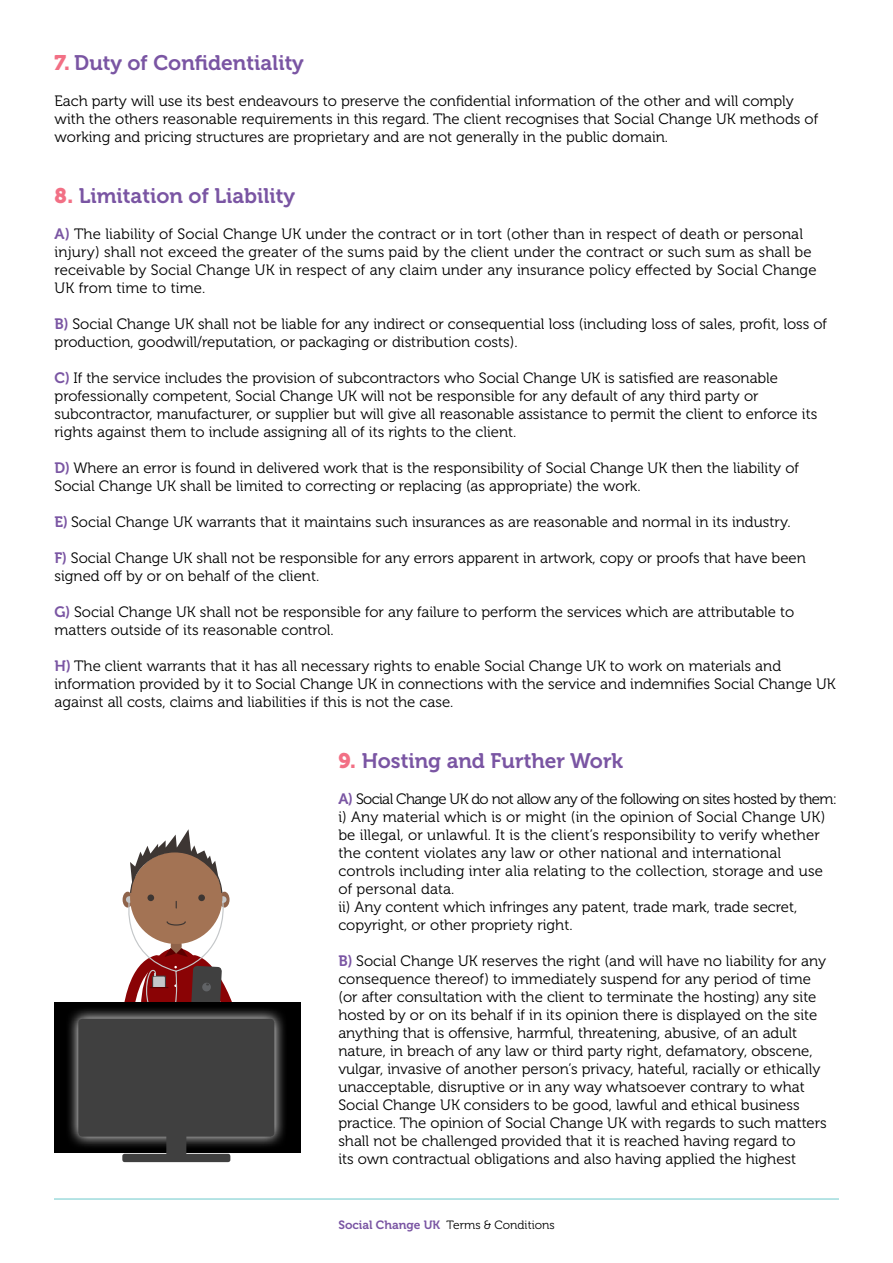
<style>
.page{position:relative;width:893px;height:1263px;background:#fff}
.page>*{position:absolute;margin:0;border:0;box-sizing:border-box;transform-origin:0 0}
.t1{font:21px "Museo 700";color:#7a55a3}
.t2{font:15px/18px "Museo 300";color:#000}
.t3{font:15px "Museo 300";letter-spacing:-.04em;color:#000}
.t4{font:12px "Museo 300";color:#000}
.s1{font-family:"Museo 900";color:#f27085}
.s2{font-family:"Museo 700";color:#7a55a3}
</style>
<div class="page">
<hr style="left:54px;top:1199px;width:785px;height:1px;background:#6dc9cb">
<div style="left:219px;top:892px;width:11px;height:15px;background:#8f634a;border-radius:50%"></div>
<div style="left:123px;top:892px;width:10px;height:15px;background:#8f634a;border-radius:50%"></div>
<div style="left:126px;top:896px;width:7px;height:7px;background:#c4c7c9;border-radius:50%"></div>
<svg style="left:220px;top:896px;width:7px;height:7px"></svg>
<div style="left:130px;top:852px;width:92px;height:92px;background:#a37354;border-radius:50%"></div>
<div style="left:147px;top:894px;width:7px;height:7px;background:#3d3633;border-radius:50%"></div>
<div style="left:198px;top:894px;width:7px;height:7px;background:#3d3633;border-radius:50%"></div>
<svg style="left:129px;top:829px;width:94px;height:64px"></svg>
<svg style="left:66px;top:900px;width:221px;height:103px"></svg>
<img style="left:54px;top:1003px;width:246px;height:150px">
<div style="left:78px;top:1019px;width:196px;height:118px;background:#404040;border-radius:4px"></div>
<div style="left:166px;top:1118px;width:20px;height:39px;background:#404040;border-radius:4px"></div>
<div style="left:122px;top:1154px;width:108px;height:8px;background:#404040;border-radius:2px"></div>
<p class="t1" style="left:55px;top:51px;width:251px"><span class="s1">7.</span> Duty of Confidentiality</p>
<p class="t2" style="left:55px;top:92px;width:765px">Each party will use its best endeavours to preserve the confidential information of the other and will comply with the others reasonable requirements in this regard. The client recognises that Social Change UK methods of working and pricing structures are proprietary and are not generally in the public domain.</p>
<p class="t1" style="left:55px;top:184px;width:242px"><span class="s1">8.</span> Limitation of Liability</p>
<p class="t2" style="left:55px;top:225px;width:764px"><span class="s2">A)</span> The liability of Social Change UK under the contract or in tort (other than in respect of death or personal injury) shall not exceed the greater of the sums paid by the client under the contract or such sum as shall be receivable by Social Change UK in respect of any claim under any insurance policy effected by Social Change UK from time to time.</p>
<p class="t2" style="left:55px;top:315px;width:774px"><span class="s2">B)</span> Social Change UK shall not be liable for any indirect or consequential loss (including loss of sales, profit, loss of production, goodwill/reputation, or packaging or distribution costs).</p>
<p class="t2" style="left:55px;top:369px;width:764px"><span class="s2">C)</span> If the service includes the provision of subcontractors who Social Change UK is satisfied are reasonable professionally competent, Social Change UK will not be responsible for any default of any third party or subcontractor, manufacturer, or supplier but will give all reasonable assistance to permit the client to enforce its rights against them to include assigning all of its rights to the client.</p>
<p class="t2" style="left:55px;top:459px;width:746px"><span class="s2">D)</span> Where an error is found in delivered work that is the responsibility of Social Change UK then the liability of<br>Social Change UK shall be limited to correcting or replacing (as appropriate) the work.</p>
<p class="t2" style="left:55px;top:513px;width:738px"><span class="s2">E)</span> Social Change UK warrants that it maintains such insurances as are reasonable and normal in its industry.</p>
<p class="t2" style="left:55px;top:549px;width:753px"><span class="s2">F)</span> Social Change UK shall not be responsible for any errors apparent in artwork, copy or proofs that have been signed off by or on behalf of the client.</p>
<p class="t2" style="left:55px;top:603px;width:741px"><span class="s2">G)</span> Social Change UK shall not be responsible for any failure to perform the services which are attributable to matters outside of its reasonable control.</p>
<p class="t2" style="left:55px;top:657px;width:783px"><span class="s2">H)</span> The client warrants that it has all necessary rights to enable Social Change UK to work on materials and information provided by it to Social Change UK in connections with the service and indemnifies Social Change UK against all costs, claims and liabilities if this is not the case.</p>
<p class="t1" style="left:338px;top:749px;width:286px"><span class="s1">9.</span> Hosting and Further Work</p>
<p class="t3" style="left:338px;top:791px;width:500px"><span class="s2">A)</span> Social Change UK do not allow any of the following on sites hosted by them:</p>
<p class="t2" style="left:338px;top:808px;width:488px">i) Any material which is or might (in the opinion of Social Change UK) be illegal, or unlawful. It is the client’s responsibility to verify whether the content violates any law or other national and international controls including inter alia relating to the collection, storage and use of personal data.</p>
<p class="t2" style="left:338px;top:898px;width:461px">ii) Any content which infringes any patent, trade mark, trade secret, copyright, or other propriety right.</p>
<p class="t2" style="left:338px;top:952px;width:490px"><span class="s2">B)</span> Social Change UK reserves the right (and will have no liability for any consequence thereof) to immediately suspend for any period of time (or after consultation with the client to terminate the hosting) any site hosted by or on its behalf if in its opinion there is displayed on the site anything that is offensive, harmful, threatening, abusive, of an adult nature, in breach of any law or third party right, defamatory, obscene, vulgar, invasive of another person’s privacy, hateful, racially or ethically unacceptable, disruptive or in any way whatsoever contrary to what Social Change UK considers to be good, lawful and ethical business practice. The opinion of Social Change UK with regards to such matters shall not be challenged provided that it is reached having regard to<br>its own contractual obligations and also having applied the highest</p>
<p class="t4" style="left:338px;top:1219px;width:218px"><span class="s2">Social Change UK</span> Terms &amp; Conditions</p>
</div>
